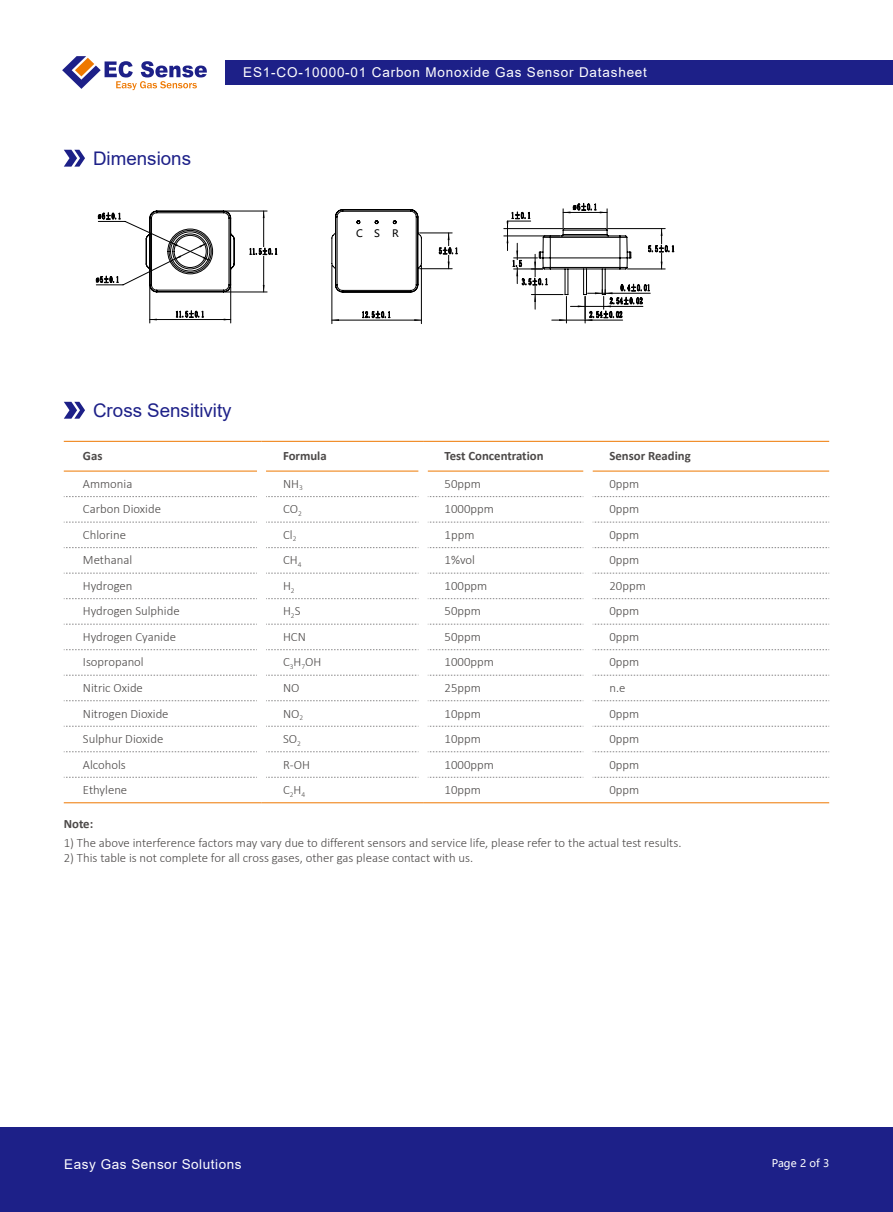
<style>
.page{position:relative;width:893px;height:1212px;background:#fff}
.page>*{position:absolute;margin:0;border:0;box-sizing:border-box;transform-origin:0 0}
.t1{font:18.75px "Arial";color:#1d2088}
.t2{font:13.5px "Arial";letter-spacing:.06em;color:#fff}
.t3{font:13.5px "Arial";letter-spacing:.04em;color:#fff}
.t4{font:300 12.75px "Calibri";color:#4c4948}
.t5{font:700 12.75px "Calibri";color:#4c4948}
.t6{font:10.5px "Microsoft Ya Hei";color:#fff}
.t7{font:10.2px "Microsoft Ya Hei";color:#000}
</style>
<div class="page">
<div style="left:225px;top:60px;width:668px;height:24px;background:#1d2088"></div>
<svg style="left:62px;top:56px;width:145px;height:34px"></svg>
<div style="left:0;top:1127px;width:893px;height:85px;background:#1d2088"></div>
<svg style="left:64px;top:150px;width:21px;height:17px"></svg>
<hr style="left:263px;top:211px;width:1px;height:36px;background:#000">
<hr style="left:263px;top:256px;width:1px;height:36px;background:#000">
<hr style="left:225px;top:211px;width:42px;height:1px;background:#000">
<hr style="left:225px;top:292px;width:42px;height:1px;background:#000">
<svg style="left:249px;top:248px;width:28px;height:7px"></svg>
<hr style="left:150px;top:319px;width:81px;height:1px;background:#000">
<hr style="left:150px;top:287px;width:1px;height:36px;background:#000">
<hr style="left:230px;top:287px;width:1px;height:36px;background:#000">
<svg style="left:176px;top:310px;width:28px;height:8px"></svg>
<svg style="left:96px;top:211px;width:139px;height:81px"></svg>
<hr style="left:504px;top:228px;width:59px;height:1px;background:#000">
<hr style="left:504px;top:236px;width:56px;height:1px;background:#000">
<svg style="left:507px;top:203px;width:167px;height:120px"></svg>
<svg style="left:331px;top:209px;width:91px;height:83px"></svg>
<hr style="left:332px;top:320px;width:89px;height:1px;background:#000">
<svg style="left:414px;top:319px;width:7px;height:2px"></svg>
<hr style="left:332px;top:265px;width:1px;height:59px;background:#000">
<hr style="left:421px;top:265px;width:1px;height:59px;background:#000">
<svg style="left:362px;top:310px;width:29px;height:9px"></svg>
<svg style="left:362px;top:311px;width:28px;height:7px"></svg>
<hr style="left:420px;top:233px;width:32px;height:1px;background:#000">
<hr style="left:420px;top:268px;width:32px;height:1px;background:#000">
<svg style="left:439px;top:233px;width:19px;height:36px"></svg>
<svg style="left:64px;top:402px;width:21px;height:17px"></svg>
<svg style="left:64px;top:496px;width:193px;height:1px"></svg>
<svg style="left:266px;top:496px;width:153px;height:1px"></svg>
<svg style="left:428px;top:496px;width:155px;height:1px"></svg>
<svg style="left:592px;top:496px;width:237px;height:1px"></svg>
<svg style="left:64px;top:522px;width:193px;height:1px"></svg>
<svg style="left:266px;top:522px;width:153px;height:1px"></svg>
<svg style="left:428px;top:522px;width:155px;height:1px"></svg>
<svg style="left:592px;top:522px;width:237px;height:1px"></svg>
<svg style="left:64px;top:547px;width:193px;height:1px"></svg>
<svg style="left:266px;top:547px;width:153px;height:1px"></svg>
<svg style="left:428px;top:547px;width:155px;height:1px"></svg>
<svg style="left:592px;top:547px;width:237px;height:1px"></svg>
<svg style="left:64px;top:573px;width:193px;height:1px"></svg>
<svg style="left:266px;top:573px;width:153px;height:1px"></svg>
<svg style="left:428px;top:573px;width:155px;height:1px"></svg>
<svg style="left:592px;top:573px;width:237px;height:1px"></svg>
<svg style="left:64px;top:598px;width:193px;height:1px"></svg>
<svg style="left:266px;top:598px;width:153px;height:1px"></svg>
<svg style="left:428px;top:598px;width:155px;height:1px"></svg>
<svg style="left:592px;top:598px;width:237px;height:1px"></svg>
<svg style="left:64px;top:624px;width:193px;height:1px"></svg>
<svg style="left:266px;top:624px;width:153px;height:1px"></svg>
<svg style="left:428px;top:624px;width:155px;height:1px"></svg>
<svg style="left:592px;top:624px;width:237px;height:1px"></svg>
<svg style="left:64px;top:649px;width:193px;height:1px"></svg>
<svg style="left:266px;top:649px;width:153px;height:1px"></svg>
<svg style="left:428px;top:649px;width:155px;height:1px"></svg>
<svg style="left:592px;top:649px;width:237px;height:1px"></svg>
<svg style="left:64px;top:675px;width:193px;height:1px"></svg>
<svg style="left:266px;top:675px;width:153px;height:1px"></svg>
<svg style="left:428px;top:675px;width:155px;height:1px"></svg>
<svg style="left:592px;top:675px;width:237px;height:1px"></svg>
<svg style="left:64px;top:700px;width:193px;height:1px"></svg>
<svg style="left:266px;top:700px;width:153px;height:1px"></svg>
<svg style="left:428px;top:700px;width:155px;height:1px"></svg>
<svg style="left:592px;top:700px;width:237px;height:1px"></svg>
<svg style="left:64px;top:726px;width:193px;height:1px"></svg>
<svg style="left:266px;top:726px;width:153px;height:1px"></svg>
<svg style="left:428px;top:726px;width:155px;height:1px"></svg>
<svg style="left:592px;top:726px;width:237px;height:1px"></svg>
<svg style="left:64px;top:751px;width:193px;height:1px"></svg>
<svg style="left:266px;top:751px;width:153px;height:1px"></svg>
<svg style="left:428px;top:751px;width:155px;height:1px"></svg>
<svg style="left:592px;top:751px;width:237px;height:1px"></svg>
<svg style="left:64px;top:777px;width:193px;height:1px"></svg>
<svg style="left:266px;top:777px;width:153px;height:1px"></svg>
<svg style="left:428px;top:777px;width:155px;height:1px"></svg>
<svg style="left:592px;top:777px;width:237px;height:1px"></svg>
<hr style="left:64px;top:471px;width:193px;height:1px;background:#ee7800">
<hr style="left:266px;top:471px;width:153px;height:1px;background:#ee7800">
<hr style="left:428px;top:471px;width:155px;height:1px;background:#ee7800">
<hr style="left:592px;top:471px;width:237px;height:1px;background:#ee7800">
<hr style="left:64px;top:441px;width:197px;height:1px;background:#ee7800">
<hr style="left:261px;top:441px;width:162px;height:1px;background:#ee7800">
<hr style="left:423px;top:441px;width:165px;height:1px;background:#ee7800">
<hr style="left:588px;top:441px;width:241px;height:1px;background:#ee7800">
<hr style="left:64px;top:802px;width:197px;height:1px;background:#ee7800">
<hr style="left:261px;top:802px;width:162px;height:1px;background:#ee7800">
<hr style="left:423px;top:802px;width:165px;height:1px;background:#ee7800">
<hr style="left:588px;top:802px;width:241px;height:1px;background:#ee7800">
<h1 class="t1" style="left:93px;top:145px;width:99px">Dimensions</h1>
<p class="t2" style="left:243px;top:63px;width:405px">ES1-CO-10000-01 Carbon Monoxide Gas Sensor Datasheet</p>
<p class="t7" style="left:356px;top:226px;width:44px">CSR</p>
<h1 class="t1" style="left:93px;top:397px;width:140px">Cross Sensitivity</h1>
<p class="t5" style="left:83px;top:447px;width:21px">Gas</p>
<p class="t5" style="left:283px;top:447px;width:45px">Formula</p>
<p class="t5" style="left:445px;top:447px;width:100px">Test Concentration</p>
<p class="t5" style="left:609px;top:447px;width:83px">Sensor Reading</p>
<p class="t4" style="left:83px;top:476px;width:51px">Ammonia</p>
<p class="t4" style="left:283px;top:476px;width:21px">NH<sub>3</sub></p>
<p class="t4" style="left:445px;top:476px;width:38px">50ppm</p>
<p class="t4" style="left:609px;top:476px;width:31px">0ppm</p>
<p class="t4" style="left:83px;top:501px;width:80px">Carbon Dioxide</p>
<p class="t4" style="left:283px;top:501px;width:20px">CO<sub>2</sub></p>
<p class="t4" style="left:445px;top:501px;width:51px">1000ppm</p>
<p class="t4" style="left:609px;top:501px;width:31px">0ppm</p>
<p class="t4" style="left:83px;top:527px;width:45px">Chlorine</p>
<p class="t4" style="left:283px;top:527px;width:15px">Cl<sub>2</sub></p>
<p class="t4" style="left:445px;top:527px;width:31px">1ppm</p>
<p class="t4" style="left:609px;top:527px;width:31px">0ppm</p>
<p class="t4" style="left:83px;top:552px;width:51px">Methanal</p>
<p class="t4" style="left:283px;top:552px;width:20px">CH<sub>4</sub></p>
<p class="t4" style="left:445px;top:552px;width:32px">1%vol</p>
<p class="t4" style="left:609px;top:552px;width:31px">0ppm</p>
<p class="t4" style="left:83px;top:578px;width:51px">Hydrogen</p>
<p class="t4" style="left:283px;top:578px;width:13px">H<sub>2</sub></p>
<p class="t4" style="left:445px;top:578px;width:44px">100ppm</p>
<p class="t4" style="left:609px;top:578px;width:38px">20ppm</p>
<p class="t4" style="left:83px;top:603px;width:98px">Hydrogen Sulphide</p>
<p class="t4" style="left:283px;top:603px;width:19px">H<sub>2</sub>S</p>
<p class="t4" style="left:445px;top:603px;width:38px">50ppm</p>
<p class="t4" style="left:609px;top:603px;width:31px">0ppm</p>
<p class="t4" style="left:83px;top:629px;width:95px">Hydrogen Cyanide</p>
<p class="t4" style="left:283px;top:629px;width:24px">HCN</p>
<p class="t4" style="left:445px;top:629px;width:38px">50ppm</p>
<p class="t4" style="left:609px;top:629px;width:31px">0ppm</p>
<p class="t4" style="left:83px;top:654px;width:62px">Isopropanol</p>
<p class="t4" style="left:283px;top:654px;width:40px">C<sub>3</sub>H<sub>7</sub>OH</p>
<p class="t4" style="left:445px;top:654px;width:51px">1000ppm</p>
<p class="t4" style="left:609px;top:654px;width:31px">0ppm</p>
<p class="t4" style="left:83px;top:680px;width:62px">Nitric Oxide</p>
<p class="t4" style="left:283px;top:680px;width:18px">NO</p>
<p class="t4" style="left:445px;top:680px;width:38px">25ppm</p>
<p class="t4" style="left:609px;top:680px;width:18px">n.e</p>
<p class="t4" style="left:83px;top:705px;width:87px">Nitrogen Dioxide</p>
<p class="t4" style="left:283px;top:705px;width:22px">NO<sub>2</sub></p>
<p class="t4" style="left:445px;top:705px;width:38px">10ppm</p>
<p class="t4" style="left:609px;top:705px;width:31px">0ppm</p>
<p class="t4" style="left:83px;top:731px;width:82px">Sulphur Dioxide</p>
<p class="t4" style="left:283px;top:731px;width:19px">SO<sub>2</sub></p>
<p class="t4" style="left:445px;top:731px;width:38px">10ppm</p>
<p class="t4" style="left:609px;top:731px;width:31px">0ppm</p>
<p class="t4" style="left:83px;top:756px;width:44px">Alcohols</p>
<p class="t4" style="left:283px;top:756px;width:28px">R-OH</p>
<p class="t4" style="left:445px;top:756px;width:51px">1000ppm</p>
<p class="t4" style="left:609px;top:756px;width:31px">0ppm</p>
<p class="t4" style="left:83px;top:782px;width:46px">Ethylene</p>
<p class="t4" style="left:283px;top:782px;width:24px">C<sub>2</sub>H<sub>4</sub></p>
<p class="t4" style="left:445px;top:782px;width:38px">10ppm</p>
<p class="t4" style="left:609px;top:782px;width:31px">0ppm</p>
<p class="t5" style="left:64px;top:815px;width:31px">Note:</p>
<p class="t4" style="left:64px;top:834px;width:619px">1) The above interference factors may vary due to different sensors and service life, please refer to the actual test results.</p>
<p class="t4" style="left:64px;top:849px;width:411px">2) This table is not complete for all cross gases, other gas please contact with us.</p>
<p class="t3" style="left:64px;top:1155px;width:179px">Easy Gas Sensor Solutions</p>
<p class="t6" style="left:772px;top:1156px;width:59px">Page 2 of 3</p>
</div>
